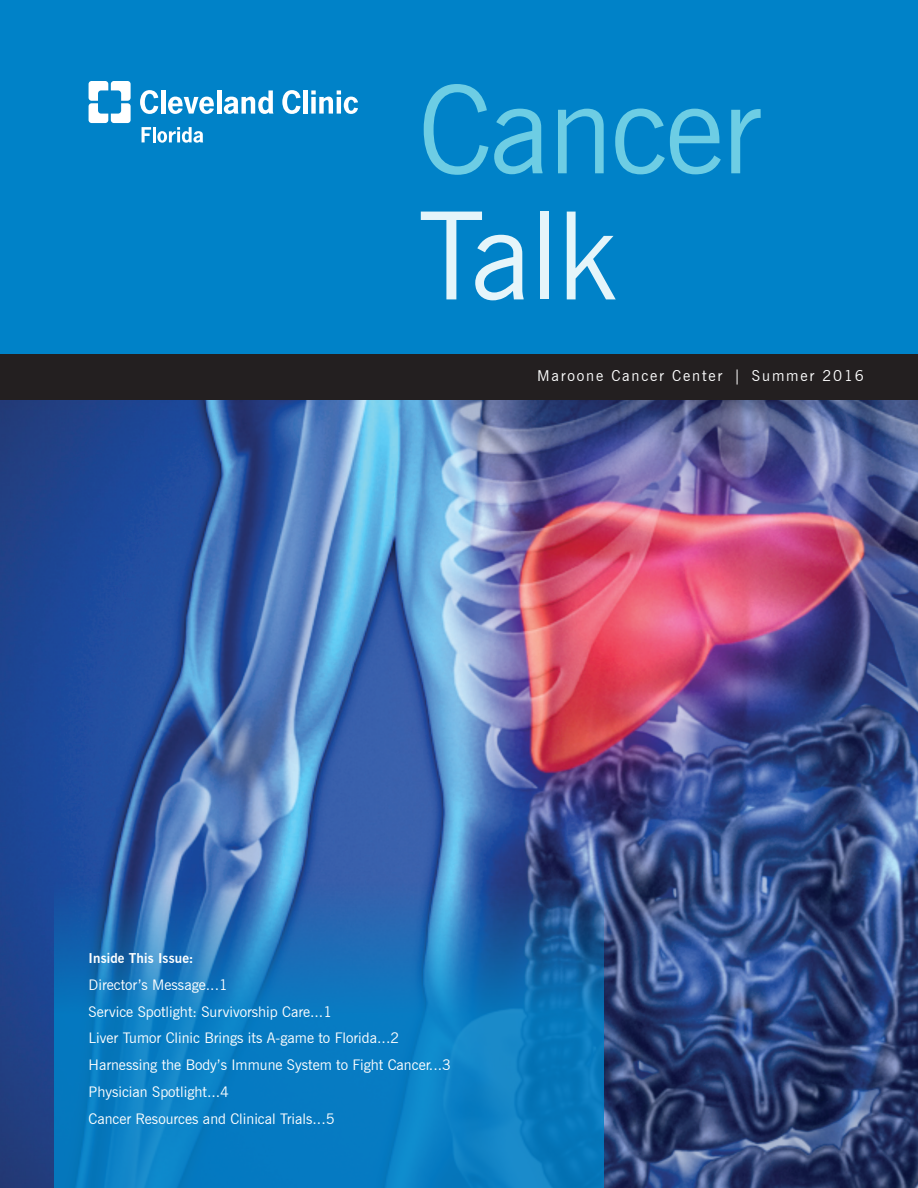
<style>
.page{position:relative;width:918px;height:1188px;background:#fff}
.page>*{position:absolute;margin:0;border:0;box-sizing:border-box;transform-origin:0 0}
.t1{font:121.5px "News Gothic BT";letter-spacing:-.02em;color:#6dcde4}
.t2{font:121.5px "News Gothic BT";color:#e5f5fa}
.t3{font:15px "News Gothic BT";letter-spacing:.12em;color:#fff}
.t4{font:14.7px/26.7px "News Gothic BT";color:#fff}
.t5{font:700 13.5px "News Gothic BT";letter-spacing:.01em;color:#fff}
</style>
<div class="page">
<img style="left:0;top:400px;width:918px;height:788px">
<div style="left:0;top:0;width:918px;height:354px;background:#0082c8"></div>
<svg style="left:89px;top:81px;width:42px;height:42px"></svg>
<svg style="left:140px;top:90px;width:18px;height:24px"></svg>
<hr style="left:161px;top:90px;width:4px;height:24px;background:#fff">
<svg style="left:168px;top:97px;width:46px;height:17px"></svg>
<hr style="left:217px;top:90px;width:4px;height:24px;background:#fff">
<svg style="left:282px;top:90px;width:19px;height:24px"></svg>
<div style="left:303px;top:90px;width:5px;height:24px;background:#fff"></div>
<svg style="left:311px;top:90px;width:47px;height:24px"></svg>
<svg style="left:224px;top:90px;width:49px;height:24px"></svg>
<svg style="left:142px;top:127px;width:9px;height:15px"></svg>
<hr style="left:153px;top:127px;width:3px;height:15px;background:#fff">
<svg style="left:157px;top:127px;width:46px;height:16px"></svg>
<div style="left:0;top:354px;width:918px;height:46px;background:#231f20"></div>
<svg style="left:54px;top:881px;width:549px;height:307px;background:#1377bc"></svg>
<h1 class="t1" style="left:418px;top:57px;width:344px">Cancer</h1>
<h1 class="t2" style="left:418px;top:183px;width:200px">Talk</h1>
<p class="t3" style="left:537px;top:366px;width:328px">Maroone Cancer Center | Summer 2016</p>
<p class="t5" style="left:89px;top:950px;width:107px">Inside This Issue:</p>
<p class="t4" style="left:89px;top:971px;width:364px">Director’s Message...1<br>Service Spotlight: Survivorship Care...1<br>Liver Tumor Clinic Brings its A-game to Florida...2<br>Harnessing the Body’s Immune System to Fight Cancer...3<br>Physician Spotlight...4<br>Cancer Resources and Clinical Trials...5</p>
</div>
